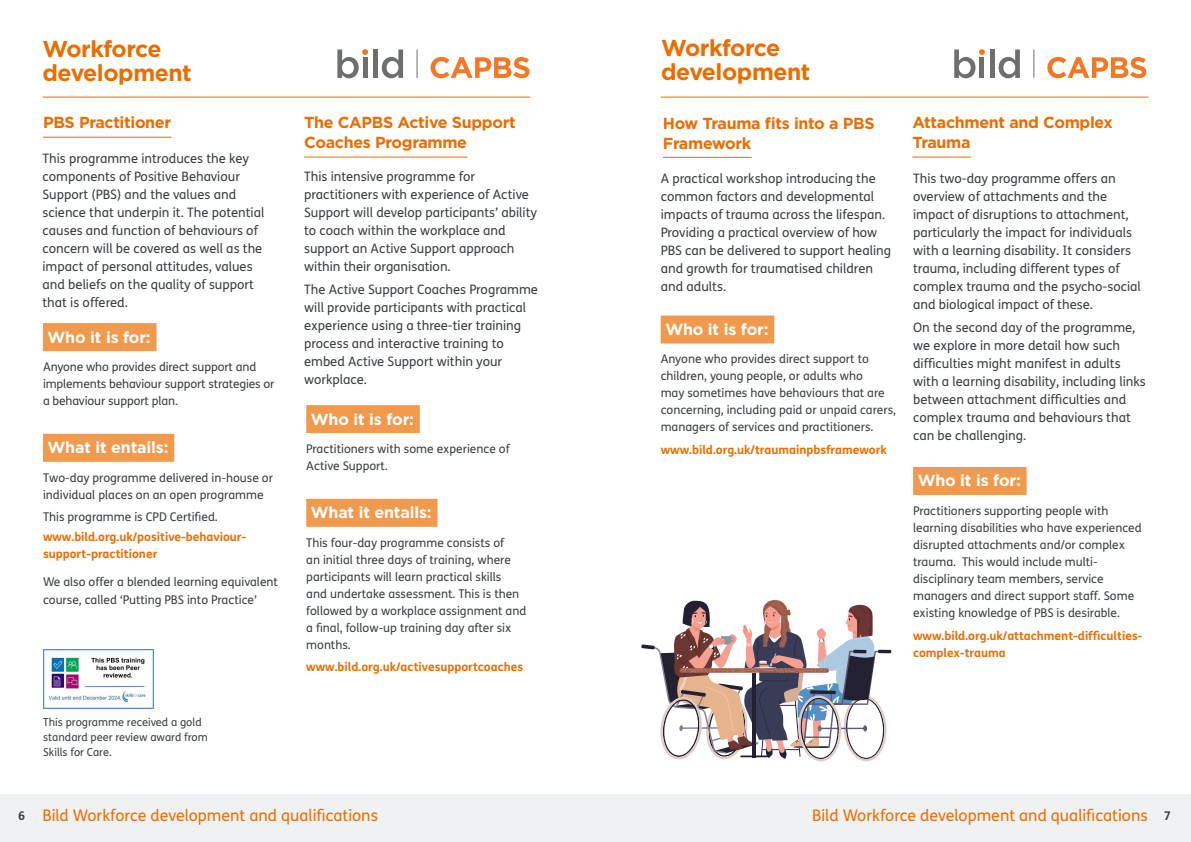
<style>
.page{position:relative;width:1191px;height:842px;background:#fff}
.page>*{position:absolute;margin:0;border:0;box-sizing:border-box;transform-origin:0 0}
.Small_main{font:700 23px/24px "Gotham";letter-spacing:-.02em;color:#eb6d00}
.Orange_underline{font:700 16px/20px "Gotham";letter-spacing:-.02em;color:#eb6d00}
.t1{font:16px "FS Me";color:#eb6d00}
.orange_block{font:700 16px "Gotham";letter-spacing:-.01em;color:#fff}
.First_para{font:13px/18px "FS Me";color:#393e41}
.Body{font:13px/18px "FS Me";color:#393e41}
.Body-2{font:12px/17px "FS Me";color:#393e41}
.Body-3{font:700 12px/17px "FS Me";color:#eb6d00}
.Page_nos{font:700 12px "FS Me";color:#393e41}
.Body-4{font:11px/15px "FS Me";color:#393e41}
</style>
<div class="page">
<div style="left:0;top:795px;width:595px;height:47px;background:#f0f1f2"></div>
<div style="left:595px;top:795px;width:596px;height:47px;background:#f0f1f2"></div>
<hr style="left:43px;top:97px;width:487px;height:1px;background:#eb6d00">
<div style="left:43px;top:323px;width:113px;height:28px;background:#f1994d"></div>
<div style="left:43px;top:434px;width:131px;height:28px;background:#f1994d"></div>
<hr style="left:43px;top:137px;width:128px;height:1px;background:#eb6d00">
<hr style="left:660px;top:97px;width:488px;height:1px;background:#eb6d00">
<img style="left:43px;top:650px;width:110px;height:59px">
<svg style="left:954px;top:49px;width:31px;height:29px"></svg>
<div style="left:989px;top:49px;width:5px;height:29px;background:#6c6f6e"></div>
<svg style="left:998px;top:49px;width:22px;height:29px"></svg>
<div style="left:979px;top:57px;width:5px;height:21px;background:#6c6f6e"></div>
<svg style="left:1047px;top:57px;width:99px;height:21px"></svg>
<svg style="left:1033px;top:50px;width:1px;height:28px"></svg>
<svg style="left:337px;top:49px;width:31px;height:29px"></svg>
<div style="left:373px;top:49px;width:5px;height:29px;background:#6c6f6e"></div>
<svg style="left:382px;top:49px;width:21px;height:29px"></svg>
<hr style="left:363px;top:57px;width:4px;height:21px;background:#6c6f6e">
<svg style="left:430px;top:57px;width:99px;height:21px"></svg>
<svg style="left:417px;top:50px;width:1px;height:28px"></svg>
<div style="left:306px;top:405px;width:114px;height:28px;background:#f1994d"></div>
<div style="left:306px;top:499px;width:131px;height:28px;background:#f1994d"></div>
<hr style="left:304px;top:157px;width:163px;height:1px;background:#eb6d00">
<div style="left:660px;top:316px;width:114px;height:28px;background:#f1994d"></div>
<hr style="left:663px;top:157px;width:88px;height:1px;background:#eb6d00">
<hr style="left:912px;top:157px;width:59px;height:1px;background:#eb6d00">
<div style="left:913px;top:467px;width:113px;height:28px;background:#f1994d"></div>
<svg style="left:641px;top:600px;width:250px;height:161px"></svg>
<p class="Small_main" style="left:43px;top:36px;width:151px">Workforce development</p>
<p class="Small_main" style="left:661px;top:36px;width:151px">Workforce development</p>
<p class="Orange_underline" style="left:43px;top:113px;width:130px">PBS Practitioner</p>
<p class="First_para" style="left:43px;top:149px;width:223px">This programme introduces the key components of Positive Behaviour Support (PBS) and the values and science that underpin it. The potential causes and function of behaviours of concern will be covered as well as the impact of personal attitudes, values and beliefs on the quality of support that is offered.</p>
<p class="orange_block" style="left:48px;top:326px;width:105px">Who it is for:</p>
<p class="Body-2" style="left:43px;top:358px;width:233px">Anyone who provides direct support and implements behaviour support strategies or a behaviour support plan.</p>
<p class="orange_block" style="left:48px;top:437px;width:122px">What it entails:</p>
<p class="Body-2" style="left:43px;top:469px;width:231px">Two-day programme delivered in-house or individual places on an open programme</p>
<p class="Body-2" style="left:43px;top:508px;width:176px">This programme is CPD Certified.</p>
<p class="Body-3" style="left:43px;top:528px;width:205px">www.bild.org.uk/positive-behaviour&shy;support-practitioner</p>
<p class="Body-2" style="left:43px;top:573px;width:236px">We also offer a blended learning equivalent course, called ‘Putting PBS into Practice’</p>
<p class="Orange_underline" style="left:304px;top:113px;width:213px">The CAPBS Active Support<br>Coaches Programme</p>
<p class="Body" style="left:304px;top:167px;width:234px">This intensive programme for practitioners with experience of Active Support will develop participants’ ability to coach within the workplace and support an Active Support approach within their organisation.</p>
<p class="Body" style="left:304px;top:280px;width:235px">The Active Support Coaches Programme will provide participants with practical experience using a three-tier training process and interactive training to embed Active Support within your workplace.</p>
<p class="orange_block" style="left:311px;top:408px;width:105px">Who it is for:</p>
<p class="Body-2" style="left:306px;top:440px;width:205px">Practitioners with some experience of<br>Active Support.</p>
<p class="orange_block" style="left:311px;top:502px;width:122px">What it entails:</p>
<p class="Body-2" style="left:306px;top:534px;width:222px">This four-day programme consists of<br>an initial three days of training, where participants will learn practical skills<br>and undertake assessment. This is then followed by a workplace assignment and a final, follow-up training day after six months.</p>
<p class="Body-3" style="left:306px;top:658px;width:218px">www.bild.org.uk/activesupportcoaches</p>
<p class="Orange_underline" style="left:663px;top:113px;width:213px">How Trauma fits into a PBS<br>Framework</p>
<p class="First_para" style="left:660px;top:169px;width:232px">A practical workshop introducing the common factors and developmental impacts of trauma across the lifespan.<br>Providing a practical overview of how PBS can be delivered to support healing and growth for traumatised children and adults.</p>
<p class="orange_block" style="left:665px;top:319px;width:105px">Who it is for:</p>
<p class="Body-2" style="left:660px;top:350px;width:237px">Anyone who provides direct support to children, young people, or adults who<br>may sometimes have behaviours that are concerning, including paid or unpaid carers, managers of services and practitioners.</p>
<p class="Body-3" style="left:660px;top:441px;width:228px">www.bild.org.uk/traumainpbsframework</p>
<p class="Orange_underline" style="left:912px;top:113px;width:202px">Attachment and Complex<br>Trauma</p>
<p class="First_para" style="left:913px;top:169px;width:229px">This two-day programme offers an overview of attachments and the impact of disruptions to attachment, particularly the impact for individuals with a learning disability. It considers trauma, including different types of complex trauma and the psycho-social and biological impact of these.</p>
<p class="First_para" style="left:913px;top:319px;width:234px">On the second day of the programme, we explore in more detail how such difficulties might manifest in adults with a learning disability, including links between attachment difficulties and complex trauma and behaviours that can be challenging.</p>
<p class="orange_block" style="left:917px;top:470px;width:105px">Who it is for:</p>
<p class="Body-2" style="left:913px;top:502px;width:230px">Practitioners supporting people with learning disabilities who have experienced disrupted attachments and/or complex trauma. This would include multi&shy;disciplinary team members, service managers and direct support staff. Some existing knowledge of PBS is desirable.</p>
<p class="Body-3" style="left:913px;top:626px;width:231px">www.bild.org.uk/attachment-difficulties&shy;complex-trauma</p>
<p class="Body-4" style="left:43px;top:714px;width:166px">This programme received a gold standard peer review award from<br>Skills for Care.</p>
<p class="Page_nos" style="left:18px;top:806px;width:9px">6</p>
<p class="t1" style="left:43px;top:804px;width:337px">Bild Workforce development and qualifications</p>
<p class="t1" style="left:812px;top:805px;width:337px">Bild Workforce development and qualifications</p>
<p class="Page_nos" style="left:1163px;top:806px;width:9px">7</p>
</div>
